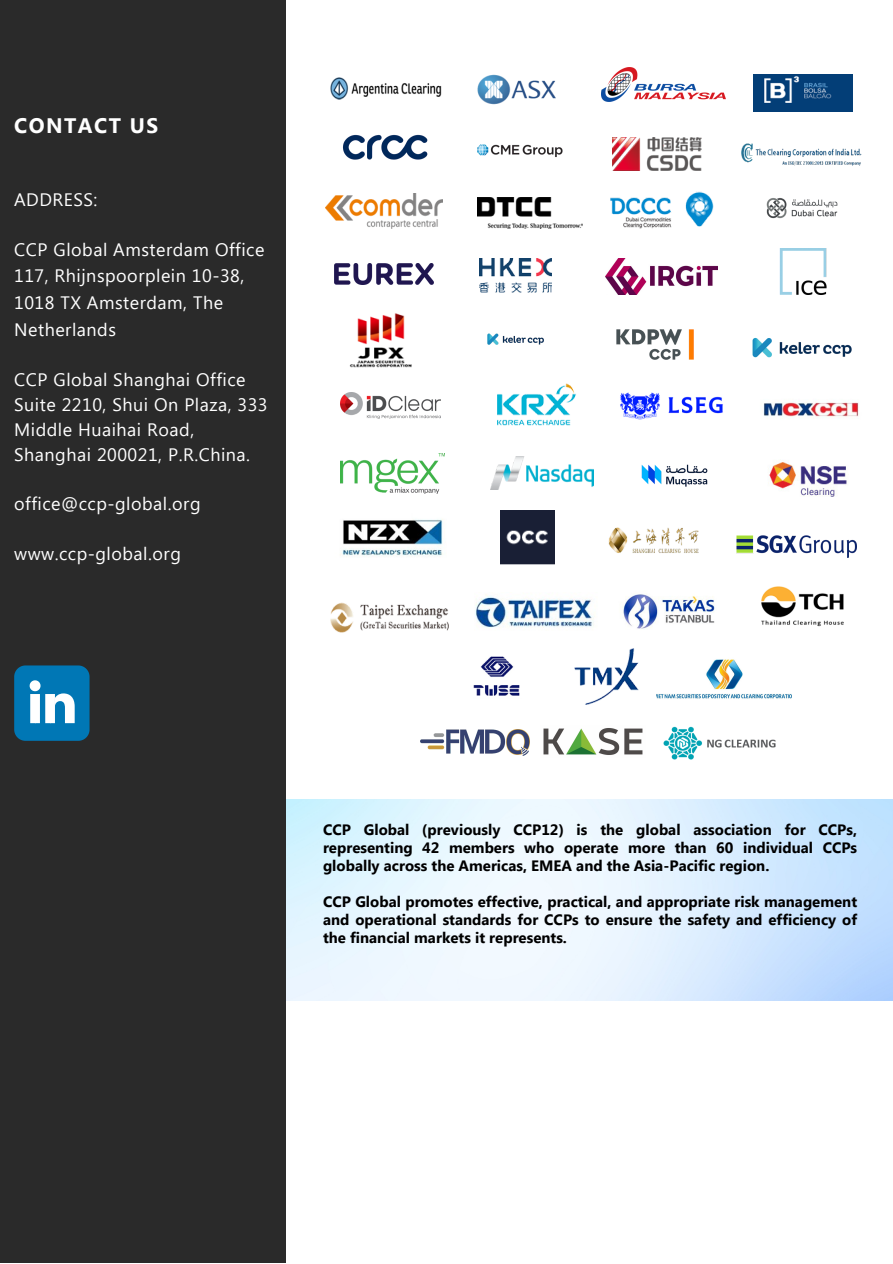
<style>
.page{position:relative;width:893px;height:1264px;background:#fff}
.page>*{position:absolute;margin:0;border:0;box-sizing:border-box;transform-origin:0 0}
.t1{font:700 21px "Segoe UI";letter-spacing:.07em;color:#fff}
.t2{font:18px/27px "Segoe UI";letter-spacing:.03em;color:#fff}
.t3{font:700 15px/18px "Segoe UI";color:#000;text-align:justify}
.s1{font-family:"Noto Sans"}
</style>
<div class="page">
<div style="left:0;top:0;width:286px;height:1262px;background:#2a2a2a"></div>
<svg style="left:14px;top:665px;width:75px;height:75px;background:#2e8dbe"></svg>
<img style="left:330px;top:77px;width:112px;height:23px">
<img style="left:477px;top:74px;width:79px;height:30px">
<img style="left:605px;top:259px;width:112px;height:36px">
<img style="left:479px;top:259px;width:72px;height:34px">
<img style="left:779px;top:249px;width:48px;height:46px">
<img style="left:334px;top:263px;width:99px;height:21px">
<img style="left:766px;top:198px;width:72px;height:21px">
<img style="left:741px;top:143px;width:121px;height:23px">
<img style="left:612px;top:138px;width:89px;height:32px">
<img style="left:343px;top:134px;width:85px;height:26px">
<img style="left:477px;top:144px;width:86px;height:13px">
<img style="left:601px;top:68px;width:124px;height:33px">
<img style="left:753px;top:74px;width:99px;height:37px">
<img style="left:326px;top:193px;width:117px;height:35px">
<img style="left:477px;top:197px;width:106px;height:32px">
<img style="left:610px;top:191px;width:104px;height:37px">
<img style="left:349px;top:313px;width:63px;height:55px">
<img style="left:620px;top:392px;width:103px;height:28px">
<img style="left:497px;top:383px;width:79px;height:43px">
<img style="left:763px;top:401px;width:96px;height:17px">
<img style="left:616px;top:329px;width:78px;height:31px">
<img style="left:341px;top:392px;width:100px;height:26px">
<img style="left:487px;top:333px;width:57px;height:12px">
<img style="left:491px;top:457px;width:102px;height:32px">
<img style="left:641px;top:464px;width:67px;height:23px">
<img style="left:420px;top:730px;width:109px;height:25px">
<img style="left:663px;top:726px;width:113px;height:34px">
<img style="left:574px;top:649px;width:83px;height:55px">
<img style="left:736px;top:535px;width:120px;height:22px">
<img style="left:608px;top:527px;width:91px;height:26px">
<img style="left:500px;top:510px;width:54px;height:54px">
<img style="left:761px;top:586px;width:83px;height:40px">
<img style="left:473px;top:656px;width:47px;height:40px">
<img style="left:622px;top:594px;width:93px;height:35px">
<img style="left:475px;top:594px;width:118px;height:34px">
<img style="left:769px;top:460px;width:78px;height:37px">
<img style="left:340px;top:519px;width:103px;height:38px">
<img style="left:330px;top:602px;width:119px;height:31px">
<img style="left:543px;top:728px;width:100px;height:27px">
<img style="left:341px;top:454px;width:103px;height:39px">
<img style="left:752px;top:337px;width:100px;height:21px">
<img style="left:657px;top:659px;width:134px;height:40px">
<p class="t1" style="left:14px;top:111px;width:145px">CONTACT US</p>
<p class="t2" style="left:14px;top:185px;width:85px">ADDRESS:</p>
<p class="t2" style="left:14px;top:235px;width:252px">CCP Global Amsterdam Office</p>
<p class="t2" style="left:14px;top:261px;width:232px">117, Rhijnspoorplein 10-38,<br>1018 TX Amsterdam, The<br>Netherlands</p>
<p class="t2" style="left:14px;top:365px;width:233px">CCP Global Shanghai Office</p>
<p class="t2" style="left:14px;top:391px;width:255px;line-height:24.8px">Suite 2210, Shui On Plaza, 333<br>Middle Huaihai Road,<br>Shanghai 200021, P.R.China.</p>
<p class="t2" style="left:14px;top:489px;width:188px">office@ccp-global.org</p>
<p class="t2" style="left:14px;top:538px;width:168px">www.ccp-global.org</p>
<p class="t3" style="left:323px;top:819px;width:535px">CCP Global <span class="s1">(</span>previously CCP12<span class="s1">)</span> is the global association for CCPs, representing 42 members who operate more than 60 individual CCPs globally across the Americas, EMEA and the Asia-Pacific region.</p>
<p class="t3" style="left:323px;top:891px;width:535px">CCP Global promotes effective, practical, and appropriate risk management and operational standards for CCPs to ensure the safety and efficiency of the financial markets it represents.</p>
</div>
